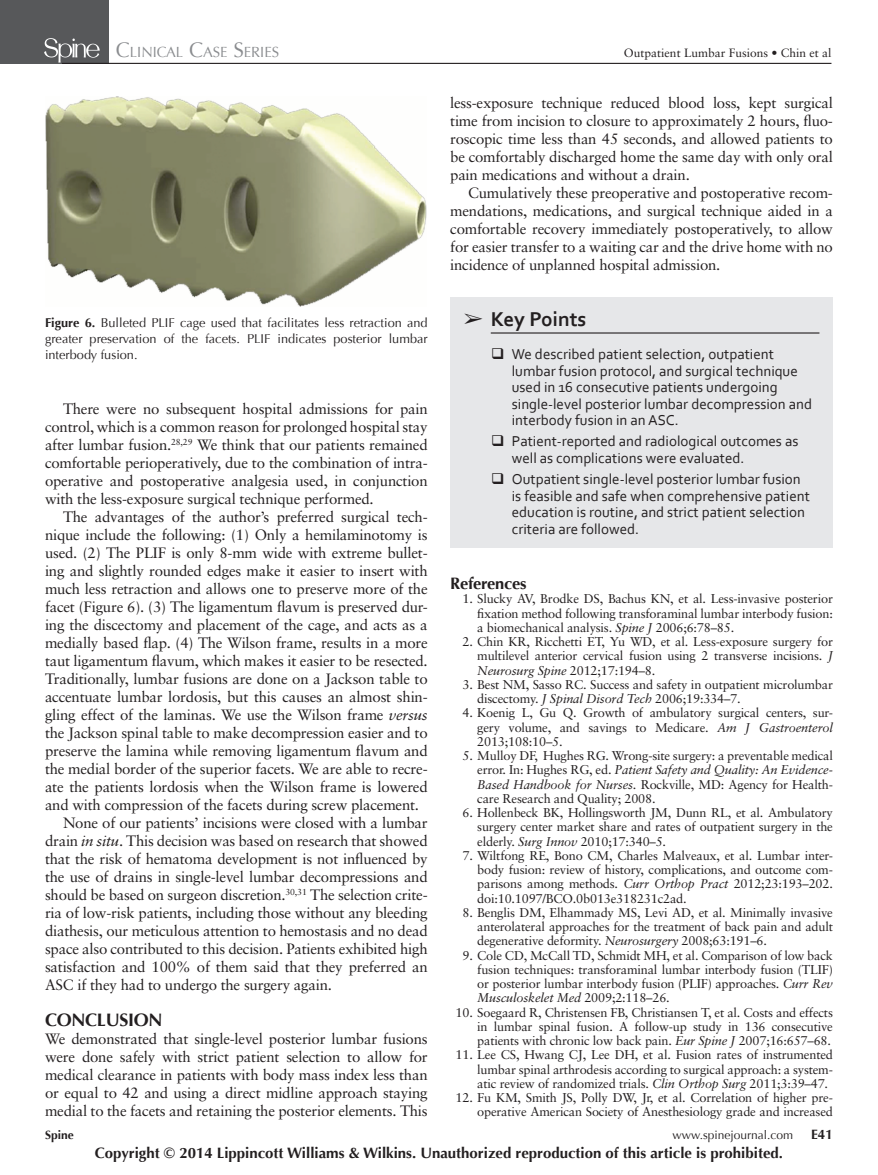
<style>
.page{position:relative;width:878px;height:1175px;background:#fff}
.page>*{position:absolute;margin:0;border:0;box-sizing:border-box;transform-origin:0 0}
.t1{font:700 21px "Corbel";color:#231f20}
.t2{font:700 18px "Optima";letter-spacing:-.015em;color:#231f20}
.t3{font:700 16.5px "Optima";letter-spacing:-.015em;color:#231f20}
.t4{font:15px/18px "Sabon";letter-spacing:-.015em;color:#231f20;text-align:justify}
.t5{font:15px/16.5px "Corbel";color:#231f20}
.t6{font:700 15px "Optima";color:#231f20}
.t7{font:14.7px "Optima";color:#8a8c8f}
.t8{font:700 13.5px "Optima";color:#231f20}
.t9{font:12.75px/14.2px "Sabon";letter-spacing:-.015em;color:#231f20;text-align:justify}
.t10{font:12.75px/15.8px "Optima";color:#231f20;text-align:justify}
.t11{font:12px "Sabon";color:#231f20}
.t12{font:12px "Optima";color:#231f20}
.t13{font:700 12px "Optima";color:#231f20}
.s1{font-size:21px}
.s2{font-weight:700}
.s3{font-style:italic}
</style>
<div class="page">
<div style="left:0;top:0;width:108px;height:64px;background:#57585a"></div>
<img style="left:44px;top:38px;width:58px;height:25px">
<hr style="left:62px;top:63px;width:769px;height:1px;background:#231f20">
<div style="left:450px;top:297px;width:382px;height:250px;background:#e6e7e9"></div>
<hr style="left:490px;top:332px;width:329px;height:1px;background:#231f20">
<img style="left:45px;top:96px;width:382px;height:210px">
<p class="t7" style="left:116px;top:43px;width:165px"><span class="s1">C</span>LINICAL <span class="s1">C</span>ASE <span class="s1">S</span>ERIES</p>
<p class="t11" style="left:624px;top:47px;width:209px">Outpatient Lumbar Fusions • Chin et al</p>
<p class="t4" style="left:450px;top:95px;width:384px">less-exposure technique reduced blood loss, kept surgical time from incision to closure to approximately 2 hours, fluo&shy;roscopic time less than 45 seconds, and allowed patients to be comfortably discharged home the same day with only oral pain medications and without a drain.</p>
<p class="t4" style="left:450px;top:185px;width:384px;text-indent:18px">Cumulatively these preoperative and postoperative recom&shy;mendations, medications, and surgical technique aided in a comfortable recovery immediately postoperatively, to allow for easier transfer to a waiting car and the drive home with no incidence of unplanned hospital admission.</p>
<h1 class="t1" style="left:464px;top:306px;width:124px">➢ Key Points</h1>
<p class="t5" style="left:512px;top:346px;width:302px">We described patient selection, outpatient lumbar fusion protocol, and surgical technique used in 16 consecutive patients undergoing single-level posterior lumbar decompression and interbody fusion in an ASC.</p>
<p class="t5" style="left:512px;top:433px;width:288px">Patient-reported and radiological outcomes as well as complications were evaluated.</p>
<p class="t5" style="left:512px;top:470px;width:299px">Outpatient single-level posterior lumbar fusion is feasible and safe when comprehensive patient education is routine, and strict patient selection criteria are followed.</p>
<p class="t10" style="left:45px;top:315px;width:384px"><span class="s2">Figure 6.</span> Bulleted PLIF cage used that facilitates less retraction and greater preservation of the facets. PLIF indicates posterior lumbar interbody fusion.</p>
<p class="t4" style="left:45px;top:401px;width:384px;text-indent:18px">There were no subsequent hospital admissions for pain control, which is a common reason for prolonged hospital stay after lumbar fusion. <sup>28,29</sup> We think that our patients remained comfortable perioperatively, due to the combination of intra&shy;operative and postoperative analgesia used, in conjunction with the less-exposure surgical technique performed.</p>
<p class="t4" style="left:63px;top:509px;width:366px">The advantages of the author’s preferred surgical tech-</p>
<p class="t4" style="left:45px;top:527px;width:384px">nique include the following: (1) Only a hemilaminotomy is</p>
<p class="t4" style="left:45px;top:545px;width:384px">used. (2) The PLIF is only 8-mm wide with extreme bullet-</p>
<p class="t4" style="left:45px;top:563px;width:384px">ing and slightly rounded edges make it easier to insert with</p>
<p class="t4" style="left:45px;top:581px;width:384px">much less retraction and allows one to preserve more of the</p>
<p class="t4" style="left:45px;top:599px;width:384px">facet ( Figure 6 ). (3) The ligamentum flavum is preserved dur-</p>
<p class="t4" style="left:45px;top:617px;width:384px">ing the discectomy and placement of the cage, and acts as a</p>
<p class="t4" style="left:45px;top:635px;width:384px">medially based flap. (4) The Wilson frame, results in a more</p>
<p class="t4" style="left:45px;top:653px;width:384px">taut ligamentum flavum, which makes it easier to be resected.</p>
<p class="t4" style="left:45px;top:671px;width:384px">Traditionally, lumbar fusions are done on a Jackson table to</p>
<p class="t4" style="left:45px;top:689px;width:384px">accentuate lumbar lordosis, but this causes an almost shin-</p>
<p class="t4" style="left:45px;top:707px;width:384px">gling effect of the laminas. We use the Wilson frame <span class="s3">versus</span></p>
<p class="t4" style="left:45px;top:725px;width:384px">the Jackson spinal table to make decompression easier and to</p>
<p class="t4" style="left:45px;top:743px;width:384px">preserve the lamina while removing ligamentum flavum and</p>
<p class="t4" style="left:45px;top:761px;width:384px">the medial border of the superior facets. We are able to recre-</p>
<p class="t4" style="left:45px;top:779px;width:384px">ate the patients lordosis when the Wilson frame is lowered</p>
<p class="t4" style="left:45px;top:797px;width:375px">and with compression of the facets during screw placement.</p>
<p class="t4" style="left:63px;top:815px;width:366px">None of our patients’ incisions were closed with a lumbar</p>
<p class="t4" style="left:45px;top:833px;width:384px">drain <span class="s3">in situ</span>. This decision was based on research that showed</p>
<p class="t4" style="left:45px;top:851px;width:384px">that the risk of hematoma development is not influenced by</p>
<p class="t4" style="left:45px;top:869px;width:384px">the use of drains in single-level lumbar decompressions and</p>
<p class="t4" style="left:45px;top:887px;width:384px">should be based on surgeon discretion. <sup>30,31</sup> The selection crite-</p>
<p class="t4" style="left:45px;top:905px;width:384px">ria of low-risk patients, including those without any bleeding</p>
<p class="t4" style="left:45px;top:923px;width:384px">diathesis, our meticulous attention to hemostasis and no dead</p>
<p class="t4" style="left:45px;top:941px;width:384px">space also contributed to this decision. Patients exhibited high</p>
<p class="t4" style="left:45px;top:959px;width:384px">satisfaction and 100% of them said that they preferred an</p>
<p class="t4" style="left:45px;top:977px;width:288px">ASC if they had to undergo the surgery again.</p>
<p class="t2" style="left:45px;top:1009px;width:119px">CONCLUSION</p>
<p class="t4" style="left:45px;top:1031px;width:384px">We demonstrated that single-level posterior lumbar fusions were done safely with strict patient selection to allow for medical clearance in patients with body mass index less than or equal to 42 and using a direct midline approach staying medial to the facets and retaining the posterior elements. This</p>
<p class="t3" style="left:450px;top:574px;width:78px">References</p>
<p class="t9" style="left:477px;top:593px;width:357px;text-indent:-15px">1. Slucky AV , Brodke DS , Bachus KN , et al. Less-invasive posterior fixation method following transforaminal lumbar interbody fusion: a biomechanical analysis . <span class="s3">Spine J</span> 2006 ; 6 : 78 – 85 .</p>
<p class="t9" style="left:477px;top:635px;width:357px;text-indent:-15px">2. Chin KR , Ricchetti ET , Yu WD , et al. Less-exposure surgery for multilevel anterior cervical fusion using 2 transverse incisions . <span class="s3">J Neurosurg Spine</span> 2012 ; 17 : 194 – 8 .</p>
<p class="t9" style="left:477px;top:678px;width:357px;text-indent:-15px">3. Best NM , Sasso RC . Success and safety in outpatient microlumbar discectomy . <span class="s3">J Spinal Disord Tech</span> 2006 ; 19 : 334 – 7 .</p>
<p class="t9" style="left:477px;top:707px;width:357px;text-indent:-15px">4. Koenig L , Gu Q . Growth of ambulatory surgical centers, sur&shy;gery volume, and savings to Medicare . <span class="s3">Am J Gastroenterol </span>2013 ; 108 : 10 – 5 .</p>
<p class="t9" style="left:477px;top:749px;width:357px;text-indent:-15px">5. Mulloy DF , Hughes RG . Wrong-site surgery: a preventable medical error . In: Hughes RG , ed. <span class="s3">Patient Safety and Quality: An Evidence-Based Handbook for Nurses</span>. Rockville, MD : Agency for Health&shy;care Research and Quality ; 2008 .</p>
<p class="t9" style="left:477px;top:806px;width:357px;text-indent:-15px">6. Hollenbeck BK , Hollingsworth JM , Dunn RL , et al. Ambulatory surgery center market share and rates of outpatient surgery in the elderly . <span class="s3">Surg Innov</span> 2010 ; 17 : 340 – 5 .</p>
<p class="t9" style="left:477px;top:849px;width:357px;text-indent:-15px">7. Wiltfong RE , Bono CM , Charles Malveaux , et al. Lumbar inter&shy;body fusion: review of history, complications, and outcome com&shy;parisons among methods . <span class="s3">Curr Orthop Pract</span> 2012 ; 23 : 193 – 202. doi:10.1097/BCO.0b013e318231c2ad.</p>
<p class="t9" style="left:477px;top:906px;width:357px;text-indent:-15px">8. Benglis DM , Elhammady MS , Levi AD , et al. Minimally invasive anterolateral approaches for the treatment of back pain and adult degenerative deformity . <span class="s3">Neurosurgery</span> 2008 ; 63 : 191 – 6 .</p>
<p class="t9" style="left:477px;top:949px;width:357px;text-indent:-15px">9. Cole CD , McCall TD , Schmidt MH , et al. Comparison of low back fusion techniques: transforaminal lumbar interbody fusion (TLIF) or posterior lumbar interbody fusion (PLIF) approaches . <span class="s3">Curr Rev Musculoskelet Med</span> 2009 ; 2 : 118 – 26 .</p>
<p class="t9" style="left:477px;top:1006px;width:357px;text-indent:-22px">10. Soegaard R , Christensen FB , Christiansen T , et al. Costs and effects in lumbar spinal fusion. A follow-up study in 136 consecutive patients with chronic low back pain . <span class="s3">Eur Spine J</span> 2007 ; 16 : 657 – 68 .</p>
<p class="t9" style="left:477px;top:1049px;width:357px;text-indent:-22px">11. Lee CS , Hwang CJ , Lee DH , et al. Fusion rates of instrumented lumbar spinal arthrodesis according to surgical approach: a system&shy;atic review of randomized trials . <span class="s3">Clin Orthop Surg</span> 2011 ; 3 : 39 – 47 .</p>
<p class="t9" style="left:455px;top:1091px;width:379px;text-align:right">12. Fu KM , Smith JS , Polly DW , Jr , et al. Correlation of higher pre&shy;operative American Society of Anesthesiology grade and increased</p>
<p class="t6" style="left:95px;top:1144px;width:689px">Copyright © 2014 Lippincott Williams &amp; Wilkins. Unauthorized reproduction of this article is prohibited.</p>
<p class="t13" style="left:45px;top:1128px;width:30px">Spine</p>
<p class="t12" style="left:672px;top:1128px;width:122px">www.spinejournal.com</p>
<p class="t8" style="left:811px;top:1126px;width:23px">E41</p>
</div>
